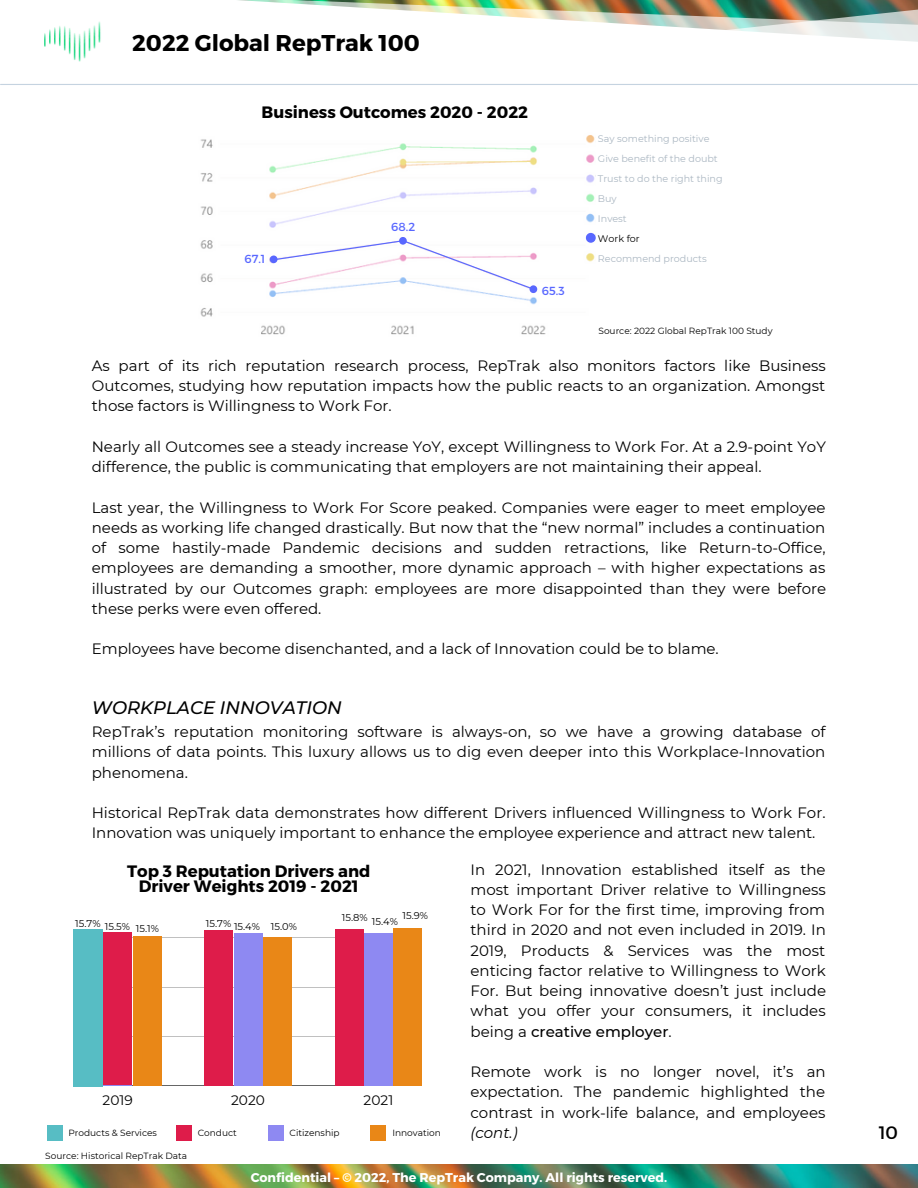
<style>
.page{position:relative;width:918px;height:1188px;background:#fff}
.page>*{position:absolute;margin:0;border:0;box-sizing:border-box;transform-origin:0 0}
.t1{font:700 22.8px "Montserrat";color:#000}
.t2{font:italic 500 18px "Montserrat";color:#000}
.t3{font:18px "Montserrat";color:#000}
.t4{font:700 16.5px/15.8px "Montserrat";color:#000;text-align:center}
.t5{font:15px/20.2px "Montserrat";color:#000;text-align:justify}
.t6{font:italic 15px "Montserrat";color:#000}
.t7{font:13.8px "Montserrat";color:#000}
.t8{font:700 12.75px "Montserrat";color:#fff}
.t9{font:11.7px "Montserrat";color:#5867ff}
.t10{font:9.9px "Montserrat";color:#000}
.t11{font:9.6px/20px "Montserrat";color:#abb7c2}
.t12{font:9.6px "Montserrat";color:#000}
.t13{font:9px "Montserrat";color:#000}
.s1{font-weight:500}
</style>
<div class="page">
<img style="left:238px;top:0;width:361px;height:22px">
<img style="left:599px;top:0;width:319px;height:85px">
<img style="left:44px;top:21px;width:57px;height:41px">
<hr style="left:1px;top:84px;width:916px;height:1px;background:#c5d3e0">
<img style="left:0;top:1165px;width:918px;height:23px">
<img style="left:200px;top:135px;width:396px;height:200px">
<div style="left:270px;top:256px;width:8px;height:7px;background:#5867ff;border-radius:50%"></div>
<div style="left:399px;top:237px;width:8px;height:8px;background:#5867ff;border-radius:50%"></div>
<div style="left:530px;top:285px;width:7px;height:8px;background:#5867ff;border-radius:50%"></div>
<svg style="left:273px;top:240px;width:261px;height:50px"></svg>
<div style="left:586px;top:233px;width:10px;height:10px;background:#5867ff;border-radius:50%"></div>
<hr style="left:74px;top:937px;width:348px;height:1px;background:#000">
<hr style="left:74px;top:987px;width:348px;height:1px;background:#000">
<hr style="left:74px;top:1036px;width:348px;height:1px;background:#000">
<hr style="left:74px;top:1086px;width:348px;height:1px;background:#000">
<div style="left:205px;top:930px;width:28px;height:156px;background:#de1c4a"></div>
<div style="left:335px;top:929px;width:28px;height:157px;background:#de1c4a"></div>
<svg style="left:104px;top:932px;width:28px;height:154px"></svg>
<div style="left:234px;top:933px;width:28px;height:153px;background:#8e89f2"></div>
<div style="left:364px;top:933px;width:29px;height:153px;background:#8e89f2"></div>
<div style="left:133px;top:936px;width:28px;height:150px;background:#e98717"></div>
<div style="left:263px;top:937px;width:29px;height:149px;background:#e98717"></div>
<div style="left:394px;top:928px;width:28px;height:158px;background:#e98717"></div>
<div style="left:73px;top:929px;width:30px;height:157px;background:#57bdc4"></div>
<div style="left:47px;top:1125px;width:15px;height:16px;background:#57bdc4"></div>
<div style="left:176px;top:1125px;width:16px;height:16px;background:#de1c4a"></div>
<div style="left:371px;top:1125px;width:15px;height:16px;background:#e98717"></div>
<div style="left:268px;top:1125px;width:15px;height:16px;background:#8e89f2"></div>
<div style="left:103px;top:933px;width:28px;height:152px;background:#de1c4a"></div>
<h1 class="t1" style="left:132px;top:28px;width:289px">2022 Global RepTrak 100</h1>
<p class="t4" style="left:262px;top:103px;width:268px">Business Outcomes 2020 - 2022</p>
<p class="t9" style="left:391px;top:219px;width:25px">68.2</p>
<p class="t11" style="left:598px;top:129px;width:126px">Say something positive<br>Give benefit of the doubt<br>Trust to do the right thing<br>Buy<br>Invest</p>
<p class="t12" style="left:598px;top:232px;width:43px">Work for</p>
<p class="t9" style="left:245px;top:251px;width:22px">67.1</p>
<p class="t11" style="left:598px;top:248px;width:110px">Recommend products</p>
<p class="t9" style="left:542px;top:283px;width:24px">65.3</p>
<p class="t13" style="left:598px;top:325px;width:176px">Source: 2022 Global RepTrak 100 Study</p>
<p class="t5" style="left:92px;top:355px;width:736px">As part of its rich reputation research process, RepTrak also monitors factors like Business Outcomes, studying how reputation impacts how the public reacts to an organization. Amongst those factors is Willingness to Work For.</p>
<p class="t5" style="left:92px;top:436px;width:736px">Nearly all Outcomes see a steady increase YoY, except Willingness to Work For. At a 2.9-point YoY difference, the public is communicating that employers are not maintaining their appeal.</p>
<p class="t5" style="left:92px;top:497px;width:736px">Last year, the Willingness to Work For Score peaked. Companies were eager to meet employee needs as working life changed drastically. But now that the “new normal” includes a continuation of some hastily-made Pandemic decisions and sudden retractions, like Return-to-Office, employees are demanding a smoother, more dynamic approach – with higher expectations as illustrated by our Outcomes graph: employees are more disappointed than they were before these perks were even offered.</p>
<p class="t5" style="left:92px;top:639px;width:629px">Employees have become disenchanted, and a lack of Innovation could be to blame.</p>
<p class="t2" style="left:92px;top:697px;width:252px">WORKPLACE INNOVATION</p>
<p class="t5" style="left:92px;top:722px;width:735px">RepTrak’s reputation monitoring software is always-on, so we have a growing database of millions of data points. This luxury allows us to dig even deeper into this Workplace-Innovation phenomena.</p>
<p class="t5" style="left:92px;top:803px;width:735px">Historical RepTrak data demonstrates how different Drivers influenced Willingness to Work For.<br>Innovation was uniquely important to enhance the employee experience and attract new talent.</p>
<p class="t4" style="left:127px;top:862px;width:245px">Top 3 Reputation Drivers and<br>Driver Weights 2019 - 2021</p>
<p class="t10" style="left:75px;top:921px;width:85px">15.7% 15.5% 15.1%</p>
<p class="t10" style="left:206px;top:921px;width:93px">15.7% 15.4% 15.0%</p>
<p class="t10" style="left:342px;top:913px;width:58px">15.8% 15.4%</p>
<p class="t10" style="left:403px;top:909px;width:27px">15.9%</p>
<p class="t7" style="left:103px;top:1092px;width:32px">2019</p>
<p class="t7" style="left:231px;top:1092px;width:35px">2020</p>
<p class="t7" style="left:364px;top:1092px;width:31px">2021</p>
<p class="t13" style="left:68px;top:1127px;width:90px">Products &amp; Services</p>
<p class="t13" style="left:198px;top:1127px;width:41px">Conduct</p>
<p class="t13" style="left:290px;top:1127px;width:52px">Citizenship</p>
<p class="t13" style="left:392px;top:1127px;width:50px">Innovation</p>
<p class="t13" style="left:45px;top:1150px;width:143px">Source: Historical RepTrak Data</p>
<p class="t5" style="left:471px;top:859px;width:357px">In 2021, Innovation established itself as the most important Driver relative to Willingness to Work For for the first time, improving from third in 2020 and not even included in 2019. In 2019, Products &amp; Services was the most enticing factor relative to Willingness to Work For. But being innovative doesn’t just include what you offer your consumers, it includes being a <span class="s1">creative employer</span>.</p>
<p class="t5" style="left:471px;top:1062px;width:357px">Remote work is no longer novel, it’s an expectation. The pandemic highlighted the contrast in work-life balance, and employees</p>
<p class="t6" style="left:471px;top:1123px;width:49px">(cont.)</p>
<p class="t8" style="left:251px;top:1169px;width:418px">Confidential – © 2022, The RepTrak Company. All rights reserved.</p>
<p class="t3" style="left:879px;top:1121px;width:21px">10</p>
</div>
